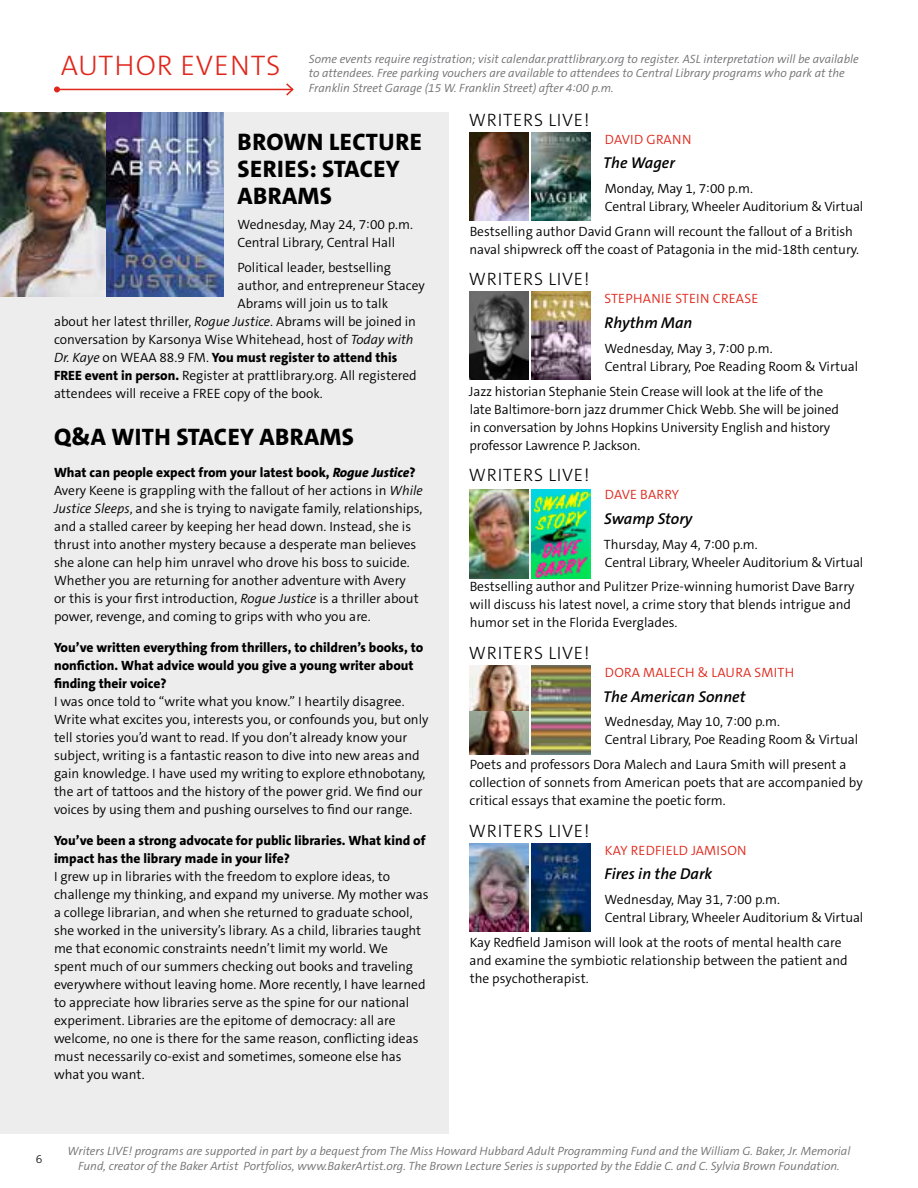
<style>
.page{position:relative;width:918px;height:1188px;background:#fff}
.page>*{position:absolute;margin:0;border:0;box-sizing:border-box;transform-origin:0 0}
.t1{font:300 28.5px "The Sans C5";letter-spacing:.04em;color:#df271c}
.t2{font:800 24px/27px "The Sans C5";letter-spacing:.02em;color:#000}
.t3{font:300 18px "The Sans C5";letter-spacing:.045em;color:#000}
.t4{font:italic 600 15.75px "The Sans C5";color:#000}
.t5{font:300 13.5px/18px "The Sans C5";color:#000}
.t6{font:800 13.5px/18px "The Sans C5";color:#000}
.t7{font:300 13.5px "The Sans C5";letter-spacing:.02em;color:#df271c}
.t8{font:italic 300 12px/14.4px "The Sans C5";color:#717073}
.t9{font:300 12px "The Sans C5";color:#000}
.s1{font-style:italic}
.s2{font-weight:300;font-style:italic}
.s3{font-weight:300}
.s4{font-weight:800}
.s5{font-weight:800;font-style:italic}
</style>
<div class="page">
<img style="left:532px;top:133px;width:59px;height:88px">
<img style="left:532px;top:844px;width:59px;height:88px">
<img style="left:532px;top:292px;width:59px;height:88px">
<img style="left:532px;top:490px;width:59px;height:88px">
<img style="left:532px;top:666px;width:59px;height:88px">
<img style="left:469px;top:133px;width:59px;height:88px">
<img style="left:469px;top:843px;width:59px;height:89px">
<img style="left:469px;top:292px;width:59px;height:88px">
<img style="left:469px;top:490px;width:59px;height:88px">
<img style="left:469px;top:666px;width:59px;height:88px">
<hr style="left:57px;top:89px;width:236px;height:1px;background:#df271c">
<svg style="left:54px;top:86px;width:6px;height:6px"></svg>
<svg style="left:285px;top:83px;width:9px;height:13px"></svg>
<div style="left:0;top:112px;width:449px;height:1022px;background:#ededee"></div>
<img style="left:0;top:112px;width:224px;height:184px">
<h1 class="t1" style="left:61px;top:47px;width:221px">AUTHOR EVENTS</h1>
<p class="t8" style="left:309px;top:52px;width:551px">Some events require registration; visit calendar.prattlibrary.org to register. ASL interpretation will be available to attendees. Free parking vouchers are available to attendees to Central Library programs who park at the<br>Franklin Street Garage (15 W. Franklin Street) after 4:00 p.m.</p>
<h2 class="t2" style="left:238px;top:129px;width:186px">BROWN LECTURE<br>SERIES: STACEY<br>ABRAMS</h2>
<p class="t5" style="left:237px;top:216px;width:177px">Wednesday, May 24, 7:00 p.m.<br>Central Library, Central Hall</p>
<p class="t5" style="left:237px;top:258px;width:155px">Political leader, bestselling</p>
<p class="t5" style="left:237px;top:276px;width:189px">author, and entrepreneur Stacey</p>
<p class="t5" style="left:237px;top:294px;width:152px">Abrams will join us to talk</p>
<p class="t5" style="left:54px;top:312px;width:364px">about her latest thriller, <span class="s1">Rogue Justice</span>. Abrams will be joined in</p>
<p class="t5" style="left:54px;top:330px;width:361px">conversation by Karsonya Wise Whitehead, host of <span class="s1">Today with</span></p>
<p class="t6" style="left:54px;top:348px;width:345px"><span class="s2">Dr. Kaye</span> <span class="s3">on WEAA 88.9 FM.</span> You must register to attend this</p>
<p class="t5" style="left:54px;top:366px;width:364px"><span class="s4">FREE event in person.</span> Register at prattlibrary.org. All registered</p>
<p class="t5" style="left:54px;top:384px;width:270px">attendees will receive a FREE copy of the book.</p>
<h2 class="t2" style="left:54px;top:424px;width:301px">Q&amp;A WITH STACEY ABRAMS</h2>
<p class="t5" style="left:54px;top:463px;width:370px"><span class="s4">What can people expect from your latest book,</span> <span class="s5">Rogue Justice</span><span class="s4">?<br></span>Avery Keene is grappling with the fallout of her actions in <span class="s1">While Justice Sleeps</span>, and she is trying to navigate family, relationships, and a stalled career by keeping her head down. Instead, she is thrust into another mystery because a desperate man believes she alone can help him unravel who drove his boss to suicide.<br>Whether you are returning for another adventure with Avery<br>or this is your first introduction, <span class="s1">Rogue Justice</span> is a thriller about power, revenge, and coming to grips with who you are.</p>
<p class="t6" style="left:54px;top:639px;width:371px">You’ve written everything from thrillers, to children’s books, to nonfiction. What advice would you give a young writer about finding their voice?</p>
<p class="t5" style="left:54px;top:693px;width:376px">I was once told to “write what you know.” I heartily disagree.<br>Write what excites you, interests you, or confounds you, but only tell stories you’d want to read. If you don’t already know your subject, writing is a fantastic reason to dive into new areas and gain knowledge. I have used my writing to explore ethnobotany, the art of tattoos and the history of the power grid. We find our voices by using them and pushing ourselves to find our range.</p>
<p class="t6" style="left:54px;top:832px;width:373px">You’ve been a strong advocate for public libraries. What kind of impact has the library made in your life?</p>
<p class="t5" style="left:54px;top:868px;width:376px">I grew up in libraries with the freedom to explore ideas, to challenge my thinking, and expand my universe. My mother was a college librarian, and when she returned to graduate school, she worked in the university’s library. As a child, libraries taught me that economic constraints needn’t limit my world. We<br>spent much of our summers checking out books and traveling everywhere without leaving home. More recently, I have learned to appreciate how libraries serve as the spine for our national experiment. Libraries are the epitome of democracy: all are welcome, no one is there for the same reason, conflicting ideas must necessarily co-exist and sometimes, someone else has what you want.</p>
<h3 class="t3" style="left:469px;top:108px;width:122px">WRITERS LIVE!</h3>
<p class="t7" style="left:605px;top:130px;width:88px">DAVID GRANN</p>
<p class="t4" style="left:603px;top:153px;width:73px">The Wager</p>
<p class="t5" style="left:605px;top:180px;width:260px">Monday, May 1, 7:00 p.m.<br>Central Library, Wheeler Auditorium &amp; Virtual</p>
<p class="t5" style="left:469px;top:222px;width:391px">Bestselling author David Grann will recount the fallout of a British naval shipwreck off the coast of Patagonia in the mid-18th century.</p>
<h3 class="t3" style="left:469px;top:268px;width:122px">WRITERS LIVE!</h3>
<p class="t7" style="left:605px;top:290px;width:155px">STEPHANIE STEIN CREASE</p>
<p class="t4" style="left:605px;top:313px;width:89px">Rhythm Man</p>
<p class="t5" style="left:605px;top:339px;width:255px">Wednesday, May 3, 7:00 p.m.<br>Central Library, Poe Reading Room &amp; Virtual</p>
<p class="t5" style="left:469px;top:382px;width:372px">Jazz historian Stephanie Stein Crease will look at the life of the late Baltimore-born jazz drummer Chick Webb. She will be joined in conversation by Johns Hopkins University English and history professor Lawrence P. Jackson.</p>
<h3 class="t3" style="left:469px;top:463px;width:122px">WRITERS LIVE!</h3>
<p class="t7" style="left:605px;top:486px;width:76px">DAVE BARRY</p>
<p class="t4" style="left:604px;top:508px;width:90px">Swamp Story</p>
<p class="t5" style="left:604px;top:535px;width:261px">Thursday, May 4, 7:00 p.m.<br>Central Library, Wheeler Auditorium &amp; Virtual</p>
<p class="t5" style="left:470px;top:578px;width:386px">Bestselling author and Pulitzer Prize-winning humorist Dave Barry will discuss his latest novel, a crime story that blends intrigue and humor set in the Florida Everglades.</p>
<h3 class="t3" style="left:469px;top:641px;width:122px">WRITERS LIVE!</h3>
<p class="t7" style="left:605px;top:664px;width:191px">DORA MALECH &amp; LAURA SMITH</p>
<p class="t4" style="left:603px;top:686px;width:144px">The American Sonnet</p>
<p class="t5" style="left:605px;top:713px;width:255px">Wednesday, May 10, 7:00 p.m.<br>Central Library, Poe Reading Room &amp; Virtual</p>
<p class="t5" style="left:469px;top:756px;width:395px">Poets and professors Dora Malech and Laura Smith will present a collection of sonnets from American poets that are accompanied by critical essays that examine the poetic form.</p>
<h3 class="t3" style="left:469px;top:819px;width:122px">WRITERS LIVE!</h3>
<p class="t7" style="left:605px;top:841px;width:143px">KAY REDFIELD JAMISON</p>
<p class="t4" style="left:605px;top:864px;width:109px">Fires in the Dark</p>
<p class="t5" style="left:605px;top:891px;width:260px">Wednesday, May 31, 7:00 p.m.<br>Central Library, Wheeler Auditorium &amp; Virtual</p>
<p class="t5" style="left:469px;top:933px;width:380px">Kay Redfield Jamison will look at the roots of mental health care and examine the symbiotic relationship between the patient and the psychotherapist.</p>
<p class="t9" style="left:36px;top:1151px;width:8px">6</p>
<p class="t8" style="left:68px;top:1144px;width:784px;text-align:center">Writers LIVE! programs are supported in part by a bequest from The Miss Howard Hubbard Adult Programming Fund and the William G. Baker, Jr. Memorial<br>Fund, creator of the Baker Artist Portfolios, www.BakerArtist.org. The Brown Lecture Series is supported by the Eddie C. and C. Sylvia Brown Foundation.</p>
</div>
